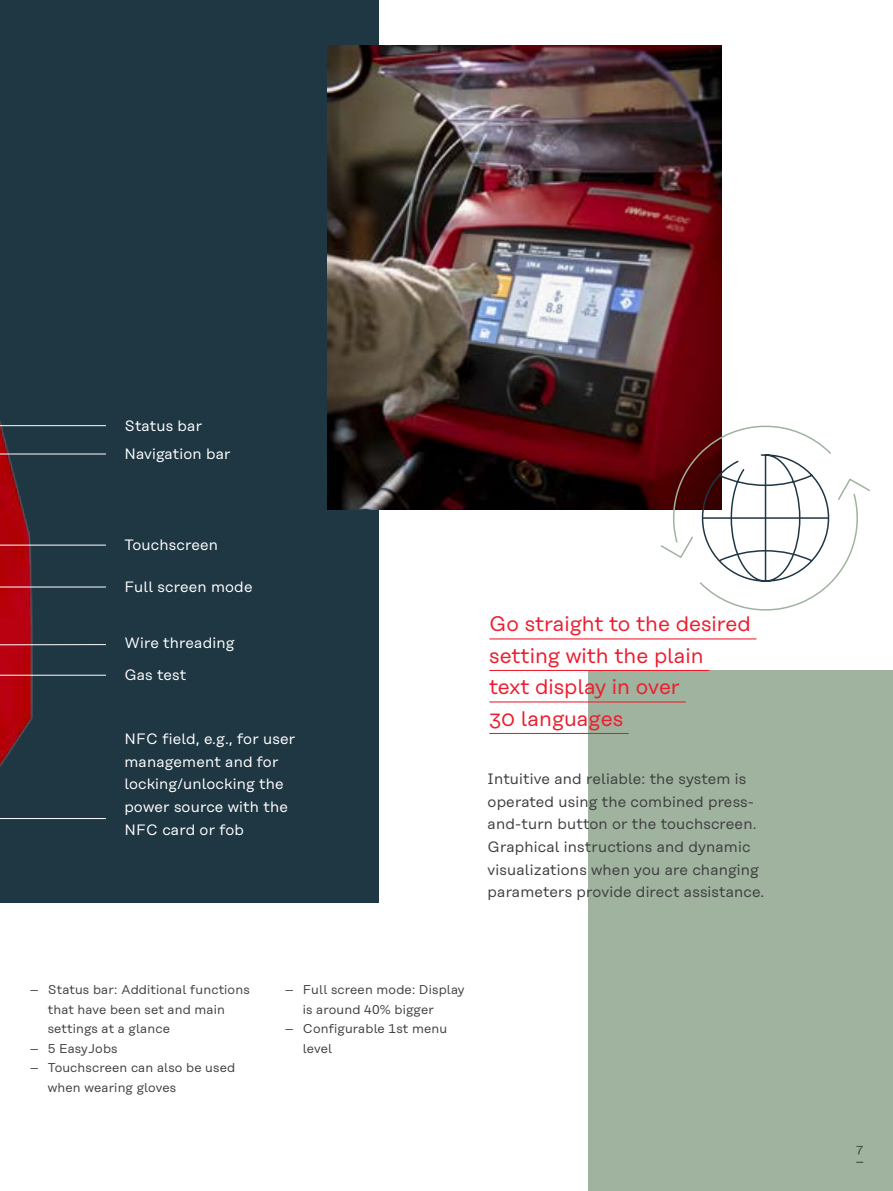
<style>
.page{position:relative;width:893px;height:1191px;background:#fff}
.page>*{position:absolute;margin:0;border:0;box-sizing:border-box;transform-origin:0 0}
.t1{font:21px/31.5px "Rational Text";color:#ee1b2d}
.t2{font:15px/22.5px "Rational Text";letter-spacing:.01em;color:#3e3e3f}
.t3{font:15px/22.5px "Rational Text";letter-spacing:.01em;color:#fff}
.t4{font:12.75px/19.5px "Rational Text";letter-spacing:.01em;color:#3e3e3f}
.t5{font:12px "Rational Text";color:#3e3e3f}
</style>
<div class="page">
<div style="left:589px;top:670px;width:304px;height:521px;background:#9fb39e"></div>
<div style="left:0;top:0;width:378px;height:902px;background:#1f3643"></div>
<img style="left:327px;top:45px;width:395px;height:465px">
<img style="left:0;top:421px;width:106px;height:399px">
<hr style="left:0;top:425px;width:106px;height:1px;background:#fff">
<hr style="left:0;top:453px;width:106px;height:1px;background:#fff">
<hr style="left:0;top:545px;width:106px;height:1px;background:#fff">
<hr style="left:0;top:586px;width:106px;height:1px;background:#fff">
<hr style="left:0;top:644px;width:106px;height:1px;background:#fff">
<svg style="left:0;top:674px;width:106px;height:145px"></svg>
<svg style="left:659px;top:415px;width:211px;height:196px"></svg>
<hr style="left:489px;top:638px;width:267px;height:1px;background:#ee1b2d">
<hr style="left:489px;top:670px;width:220px;height:1px;background:#ee1b2d">
<hr style="left:489px;top:701px;width:197px;height:1px;background:#ee1b2d">
<hr style="left:489px;top:733px;width:140px;height:1px;background:#ee1b2d">
<p class="t3" style="left:124px;top:411px;width:108px;line-height:28.3px">Status bar<br>Navigation bar</p>
<p class="t3" style="left:124px;top:534px;width:95px">Touchscreen</p>
<p class="t3" style="left:124px;top:575px;width:130px">Full screen mode</p>
<p class="t3" style="left:124px;top:627px;width:112px;line-height:32.1px">Wire threading<br>Gas test</p>
<p class="t3" style="left:124px;top:728px;width:172px">NFC field, e.g., for user management and for locking/unlocking the power source with the<br>NFC card or fob</p>
<h1 class="t1" style="left:489px;top:608px;width:263px">Go straight to the desired setting with the plain<br>text display in over<br>30 languages</h1>
<p class="t2" style="left:488px;top:768px;width:278px">Intuitive and reliable: the system is operated using the combined press&shy;and-turn button or the touchscreen.<br>Graphical instructions and dynamic visualizations when you are changing parameters provide direct assistance.</p>
<p class="t4" style="left:48px;top:980px;width:203px;text-indent:-18px">– Status bar: Additional functions that have been set and main settings at a glance</p>
<p class="t4" style="left:30px;top:1038px;width:89px">– 5 EasyJobs</p>
<p class="t4" style="left:48px;top:1058px;width:189px;text-indent:-18px">– Touchscreen can also be used when wearing gloves</p>
<p class="t4" style="left:303px;top:980px;width:163px;text-indent:-18px">– Full screen mode: Display is around 40% bigger</p>
<p class="t4" style="left:303px;top:1019px;width:146px;text-indent:-18px">– Configurable 1st menu level</p>
<p class="t5" style="left:856px;top:1142px;width:8px">7</p>
</div>
